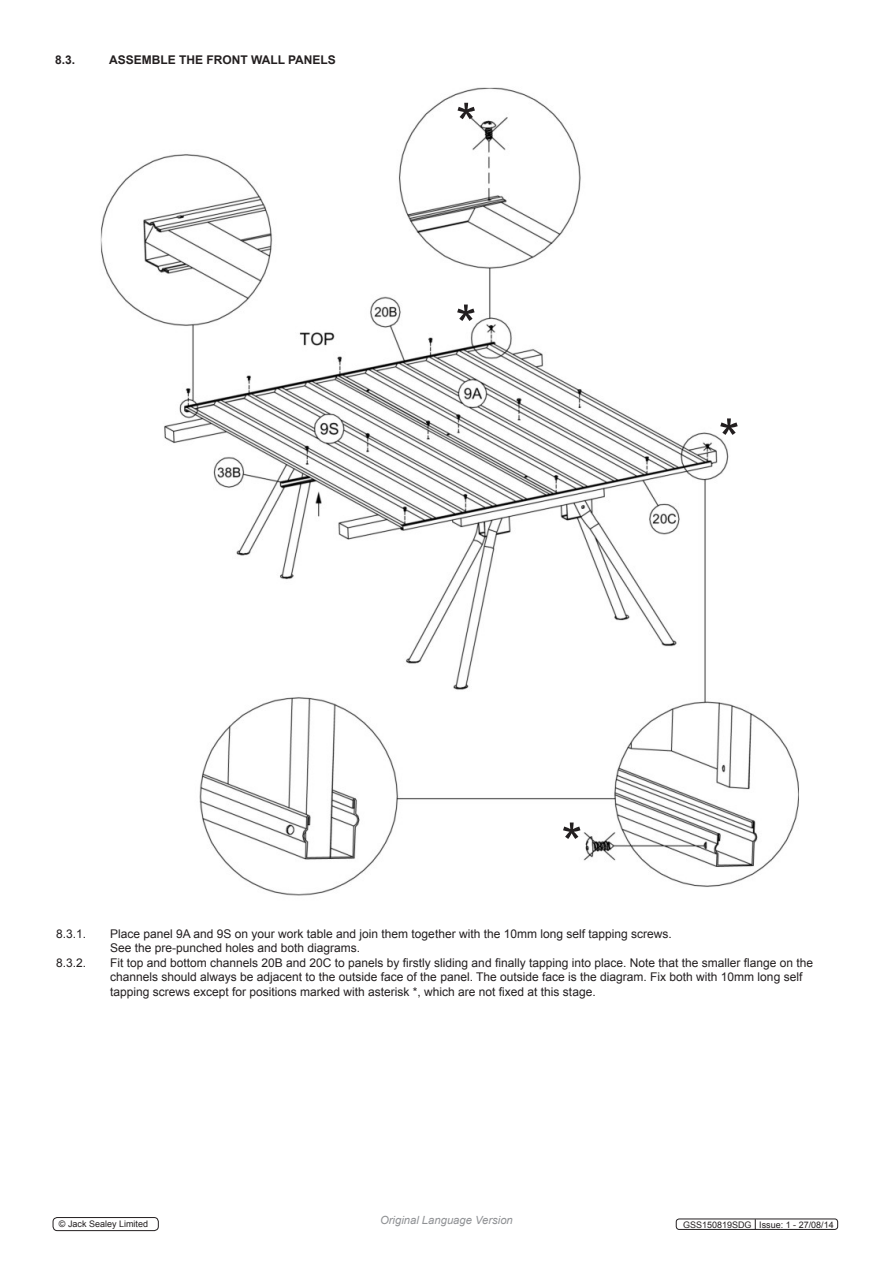
<style>
.page{position:relative;width:893px;height:1263px;background:#fff}
.page>*{position:absolute;margin:0;border:0;box-sizing:border-box;transform-origin:0 0}
.t1{font:54px "Arial";color:#231f20}
.t2{font:12px/14.4px "Arial";color:#231f20}
.t3{font:700 12px "Arial";color:#231f20}
.t4{font:italic 11.25px "Arial";color:#8f9194}
.t5{font:9px "Arial";color:#231f20}
</style>
<div class="page">
<img style="left:100px;top:87px;width:699px;height:809px">
<div style="left:676px;top:1218px;width:162px;height:12px;border:1px solid #231f20;border-radius:3px"></div>
<div style="left:53px;top:1217px;width:106px;height:14px;border:1px solid #231f20;border-radius:4px"></div>
<p class="t3" style="left:55px;top:52px;width:22px">8.3.</p>
<p class="t3" style="left:109px;top:52px;width:228px">ASSEMBLE THE FRONT WALL PANELS</p>
<p class="t1" style="left:456px;top:88px;width:23px">*</p>
<p class="t1" style="left:455px;top:290px;width:23px">*</p>
<p class="t1" style="left:719px;top:403px;width:23px">*</p>
<p class="t1" style="left:561px;top:807px;width:23px">*</p>
<p class="t2" style="left:56px;top:927px;width:32px">8.3.1.</p>
<p class="t2" style="left:110px;top:927px;width:563px">Place panel 9A and 9S on your work table and join them together with the 10mm long self tapping screws.</p>
<p class="t2" style="left:110px;top:941px;width:252px">See the pre-punched holes and both diagrams.</p>
<p class="t2" style="left:56px;top:955px;width:32px">8.3.2.</p>
<p class="t2" style="left:110px;top:955px;width:705px">Fit top and bottom channels 20B and 20C to panels by firstly sliding and finally tapping into place. Note that the smaller flange on the channels should always be adjacent to the outside face of the panel. The outside face is the diagram. Fix both with 10mm long self</p>
<p class="t2" style="left:110px;top:984px;width:487px">tapping screws except for positions marked with asterisk *, which are not fixed at this stage.</p>
<p class="t5" style="left:59px;top:1218px;width:91px">© Jack Sealey Limited</p>
<p class="t4" style="left:380px;top:1213px;width:134px">Original Language Version</p>
<p class="t5" style="left:683px;top:1219px;width:152px">GSS150819SDG Issue: 1 - 27/08/14</p>
</div>
